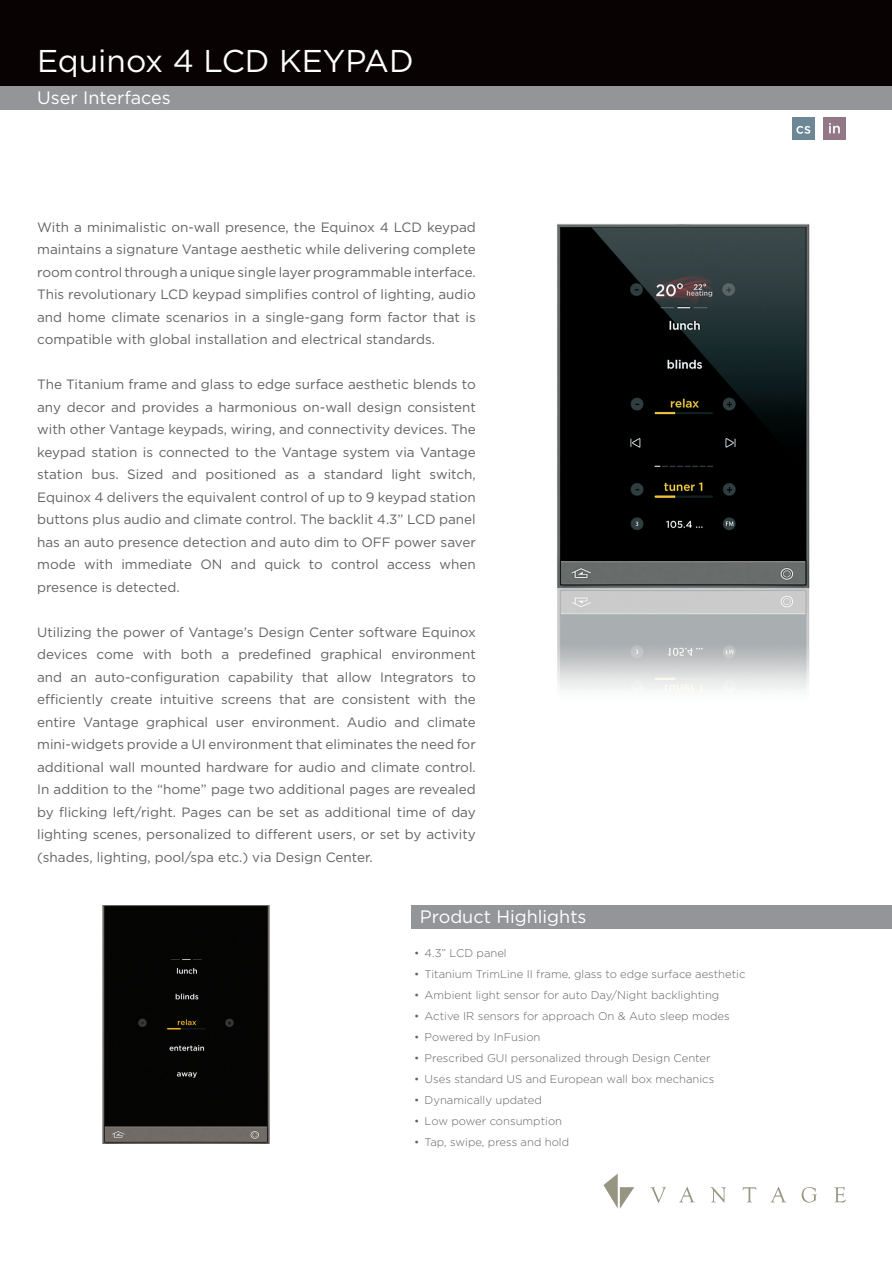
<style>
.page{position:relative;width:892px;height:1267px;background:#fff}
.page>*{position:absolute;margin:0;border:0;box-sizing:border-box;transform-origin:0 0}
.t1{font:31.5px "Gotham";color:#fff}
.t2{font:18px "Gotham";color:#fff}
.Product_Description{font:13.5px/22.5px "Gotham";color:#636366;text-align:justify}
.t3{font:300 11.25px "Gotham";color:#636366}
</style>
<div class="page">
<div style="left:0;top:0;width:891px;height:87px;background:#080302"></div>
<img style="left:792px;top:118px;width:22px;height:21px">
<img style="left:823px;top:118px;width:22px;height:21px">
<img style="left:557px;top:223px;width:253px;height:469px">
<img style="left:103px;top:905px;width:166px;height:238px">
<div style="left:411px;top:905px;width:480px;height:23px;background:#939598"></div>
<div style="left:0;top:86px;width:891px;height:24px;background:#939598"></div>
<svg style="left:650px;top:1187px;width:16px;height:16px"></svg>
<svg style="left:679px;top:1187px;width:16px;height:15px"></svg>
<svg style="left:710px;top:1187px;width:15px;height:15px"></svg>
<svg style="left:742px;top:1187px;width:14px;height:15px"></svg>
<svg style="left:771px;top:1187px;width:15px;height:15px"></svg>
<svg style="left:801px;top:1187px;width:15px;height:15px"></svg>
<svg style="left:834px;top:1187px;width:11px;height:15px"></svg>
<svg style="left:603px;top:1173px;width:31px;height:35px"></svg>
<p class="t1" style="left:37px;top:42px;width:378px">Equinox 4 LCD KEYPAD</p>
<p class="t2" style="left:37px;top:86px;width:135px">User Interfaces</p>
<p class="Product_Description" style="left:37px;top:215px;width:440px">With a minimalistic on-wall presence, the Equinox 4 LCD keypad maintains a signature Vantage aesthetic while delivering complete room control through a unique single layer programmable interface.<br>This revolutionary LCD keypad simplifies control of lighting, audio and home climate scenarios in a single-gang form factor that is compatible with global installation and electrical standards.</p>
<p class="Product_Description" style="left:37px;top:373px;width:440px">The Titanium frame and glass to edge surface aesthetic blends to any decor and provides a harmonious on-wall design consistent with other Vantage keypads, wiring, and connectivity devices. The keypad station is connected to the Vantage system via Vantage station bus. Sized and positioned as a standard light switch, Equinox 4 delivers the equivalent control of up to 9 keypad station buttons plus audio and climate control. The backlit 4.3” LCD panel has an auto presence detection and auto dim to OFF power saver mode with immediate ON and quick to control access when presence is detected.</p>
<p class="Product_Description" style="left:37px;top:620px;width:440px">Utilizing the power of Vantage’s Design Center software Equinox devices come with both a predefined graphical environment and an auto-configuration capability that allow Integrators to efficiently create intuitive screens that are consistent with the entire Vantage graphical user environment. Audio and climate mini-widgets provide a UI environment that eliminates the need for additional wall mounted hardware for audio and climate control.<br>In addition to the “home” page two additional pages are revealed by flicking left/right. Pages can be set as additional time of day lighting scenes, personalized to different users, or set by activity (shades, lighting, pool/spa etc.) via Design Center.</p>
<p class="t2" style="left:419px;top:906px;width:168px">Product Highlights</p>
<p class="t3" style="left:414px;top:946px;width:94px">• 4.3” LCD panel</p>
<p class="t3" style="left:414px;top:967px;width:333px">• Titanium TrimLine II frame, glass to edge surface aesthetic</p>
<p class="t3" style="left:414px;top:988px;width:306px">• Ambient light sensor for auto Day/Night backlighting</p>
<p class="t3" style="left:414px;top:1009px;width:317px">• Active IR sensors for approach On &amp; Auto sleep modes</p>
<p class="t3" style="left:414px;top:1030px;width:128px">• Powered by InFusion</p>
<p class="t3" style="left:414px;top:1051px;width:298px">• Prescribed GUI personalized through Design Center</p>
<p class="t3" style="left:414px;top:1072px;width:301px">• Uses standard US and European wall box mechanics</p>
<p class="t3" style="left:414px;top:1093px;width:129px">• Dynamically updated</p>
<p class="t3" style="left:414px;top:1114px;width:149px">• Low power consumption</p>
<p class="t3" style="left:414px;top:1135px;width:156px">• Tap, swipe, press and hold</p>
</div>
